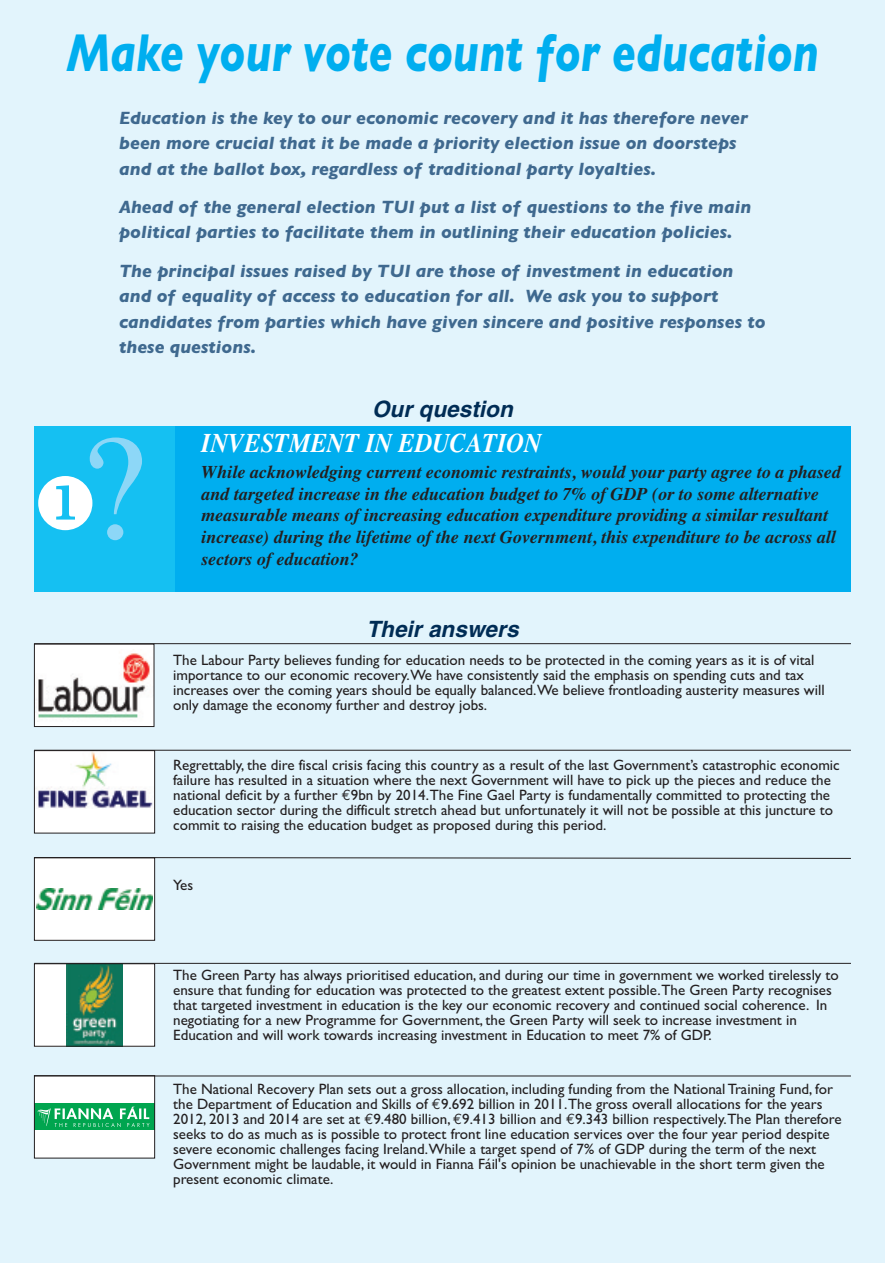
<style>
.page{position:relative;width:885px;height:1263px;background:#fff}
.page>*{position:absolute;margin:0;border:0;box-sizing:border-box;transform-origin:0 0}
.t1{font:150px "Times";color:#8dd7f7}
.t2{font:italic 700 54px "Gill Sans";color:#00aeef;scale:.8 1}
.t3{font:italic 700 27px "Times";color:#fff;scale:.9 1}
.t4{font:italic 700 22.5px "Helvetica";letter-spacing:.005em;color:#002c55}
.t5{font:italic 700 18px/25.5px "Gill Sans";color:#3f698f}
.t6{font:italic 700 18px/21.6px "Times";color:#231f20}
.t7{font:15px/15px "Gill Sans";color:#231f20}
.s1{font-family:"Euro Mono"}
</style>
<div class="page">
<div style="left:0;top:0;width:884px;height:1263px;background:#e2f4fc"></div>
<div style="left:34px;top:644px;width:120px;height:82px;background:#fff"></div>
<img style="left:36px;top:653px;width:114px;height:65px">
<div style="left:34px;top:644px;width:120px;height:83px;border:1px solid #231f20"></div>
<div style="left:34px;top:751px;width:121px;height:82px;background:#fff"></div>
<img style="left:38px;top:752px;width:115px;height:56px">
<div style="left:34px;top:750px;width:121px;height:83px;border:1px solid #231f20"></div>
<div style="left:34px;top:858px;width:121px;height:82px;background:#fff"></div>
<img style="left:37px;top:888px;width:115px;height:22px">
<div style="left:34px;top:857px;width:121px;height:84px;border:1px solid #231f20"></div>
<div style="left:34px;top:964px;width:121px;height:82px;background:#fff"></div>
<img style="left:67px;top:965px;width:55px;height:79px">
<div style="left:34px;top:963px;width:121px;height:83px;border:1px solid #231f20"></div>
<div style="left:34px;top:1075px;width:121px;height:83px;background:#fff"></div>
<div style="left:34px;top:1104px;width:121px;height:26px;background:#00a54f"></div>
<svg style="left:37px;top:1107px;width:112px;height:20px"></svg>
<div style="left:34px;top:1075px;width:121px;height:83px;border:1px solid #231f20"></div>
<div style="left:174px;top:426px;width:676px;height:165px;background:#00aeef"></div>
<div style="left:34px;top:426px;width:140px;height:165px;background:#15c0f2"></div>
<hr style="left:34px;top:643px;width:816px;height:1px;background:#231f20">
<hr style="left:34px;top:750px;width:816px;height:1px;background:#231f20">
<svg style="left:33px;top:857px;width:818px;height:2px;background:#7d8387"></svg>
<hr style="left:34px;top:963px;width:816px;height:1px;background:#231f20">
<hr style="left:34px;top:1075px;width:816px;height:1px;background:#231f20">
<h2 class="t2" style="left:66px;top:21px;width:942px">Make your vote count for education</h2>
<p class="t5" style="left:119px;top:105px;width:630px">Education is the key to our economic recovery and it has therefore never been more crucial that it be made a priority election issue on doorsteps and at the ballot box, regardless of traditional party loyalties.</p>
<p class="t5" style="left:119px;top:194px;width:633px">Ahead of the general election TUI put a list of questions to the five main political parties to facilitate them in outlining their education policies.</p>
<p class="t5" style="left:119px;top:258px;width:648px">The principal issues raised by TUI are those of investment in education and of equality of access to education for all. We ask you to support candidates from parties which have given sincere and positive responses to these questions.</p>
<h1 class="t1" style="left:80px;top:399px;width:68px">?</h1>
<h3 class="t4" style="left:372px;top:400px;width:142px">Our question</h3>
<h3 class="t3" style="left:201px;top:427px;width:380px">INVESTMENT IN EDUCATION</h3>
<p class="t6" style="left:201px;top:461px;width:641px">While acknowledging current economic restraints, would your party agree to a phased and targeted increase in the education budget to 7% of GDP (or to some alternative measurable means of increasing education expenditure providing a similar resultant increase) during the lifetime of the next Government, this expenditure to be across all</p>
<p class="t6" style="left:201px;top:547px;width:158px">sectors of education?</p>
<h3 class="t4" style="left:366px;top:621px;width:154px">Their answers</h3>
<p class="t7" style="left:173px;top:652px;width:653px">The Labour Party believes funding for education needs to be protected in the coming years as it is of vital importance to our economic recovery.We have consistently said the emphasis on spending cuts and tax increases over the coming years should be equally balanced.We believe frontloading austerity measures will only damage the economy further and destroy jobs.</p>
<p class="t7" style="left:173px;top:757px;width:668px">Regrettably, the dire fiscal crisis facing this country as a result of the last Government’s catastrophic economic failure has resulted in a situation where the next Government will have to pick up the pieces and reduce the national deficit by a further <span class="s1">€</span>9bn by 2014.The Fine Gael Party is fundamentally committed to protecting the education sector during the difficult stretch ahead but unfortunately it will not be possible at this juncture to commit to raising the education budget as proposed during this period.</p>
<p class="t7" style="left:173px;top:877px;width:22px">Yes</p>
<p class="t7" style="left:173px;top:967px;width:667px">The Green Party has always prioritised education, and during our time in government we worked tirelessly to ensure that funding for education was protected to the greatest extent possible.The Green Party recognises that targeted investment in education is the key our economic recovery and continued social coherence. In negotiating for a new Programme for Government, the Green Party will seek to increase investment in Education and will work towards increasing investment in Education to meet 7% of GDP.</p>
<p class="t7" style="left:173px;top:1081px;width:670px">The National Recovery Plan sets out a gross allocation, including funding from the National Training Fund, for the Department of Education and Skills of <span class="s1">€</span>9.692 billion in 2011.The gross overall allocations for the years 2012, 2013 and 2014 are set at <span class="s1">€</span>9.480 billion, <span class="s1">€</span>9.413 billion and <span class="s1">€</span>9.343 billion respectively.The Plan therefore seeks to do as much as is possible to protect front line education services over the four year period despite severe economic challenges facing Ireland.While a target spend of 7% of GDP during the term of the next Government might be laudable, it would in Fianna Fáil's opinion be unachievable in the short term given the present economic climate.</p>
</div>
